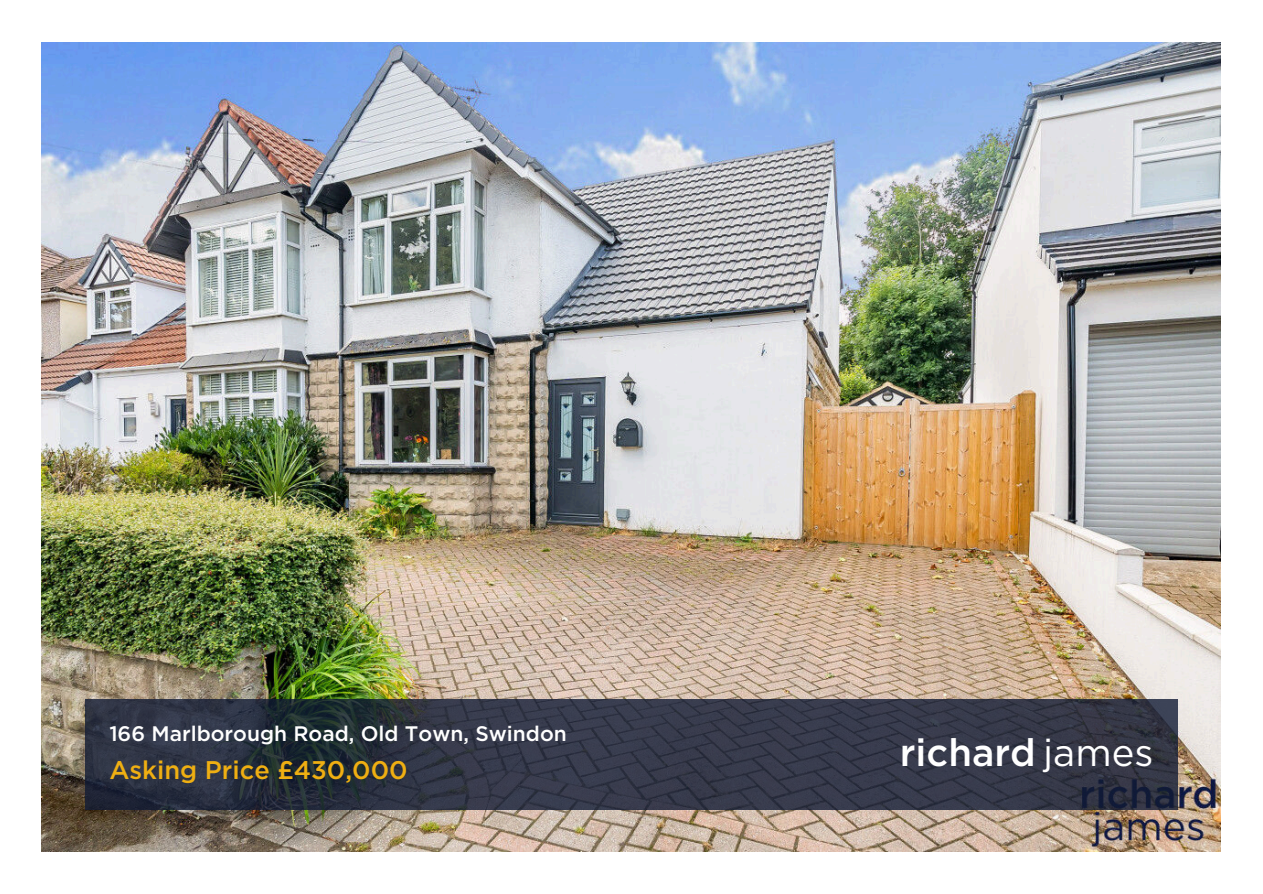
<style>
.page{position:relative;width:1263px;height:894px;background:#fff}
.page>*{position:absolute;margin:0;border:0;box-sizing:border-box;transform-origin:0 0}
.t1{font:500 38.25px "Gotham";color:#fff}
.t2{font:500 25.5px "Gotham";color:#efaf12}
.t3{font:500 21px "Gotham";color:#fff}
.s1{font-weight:400}
</style>
<div class="page">
<img style="left:42px;top:42px;width:1179px;height:809px">
<svg style="left:85px;top:699px;width:1093px;height:110px;background:#303545"></svg>
<p class="t3" style="left:109px;top:719px;width:459px">166 Marlborough Road, Old Town, Swindon</p>
<p class="t2" style="left:109px;top:753px;width:300px">Asking Price £430,000</p>
<h1 class="t1" style="left:900px;top:726px;width:255px">richard <span class="s1">james</span></h1>
</div>
